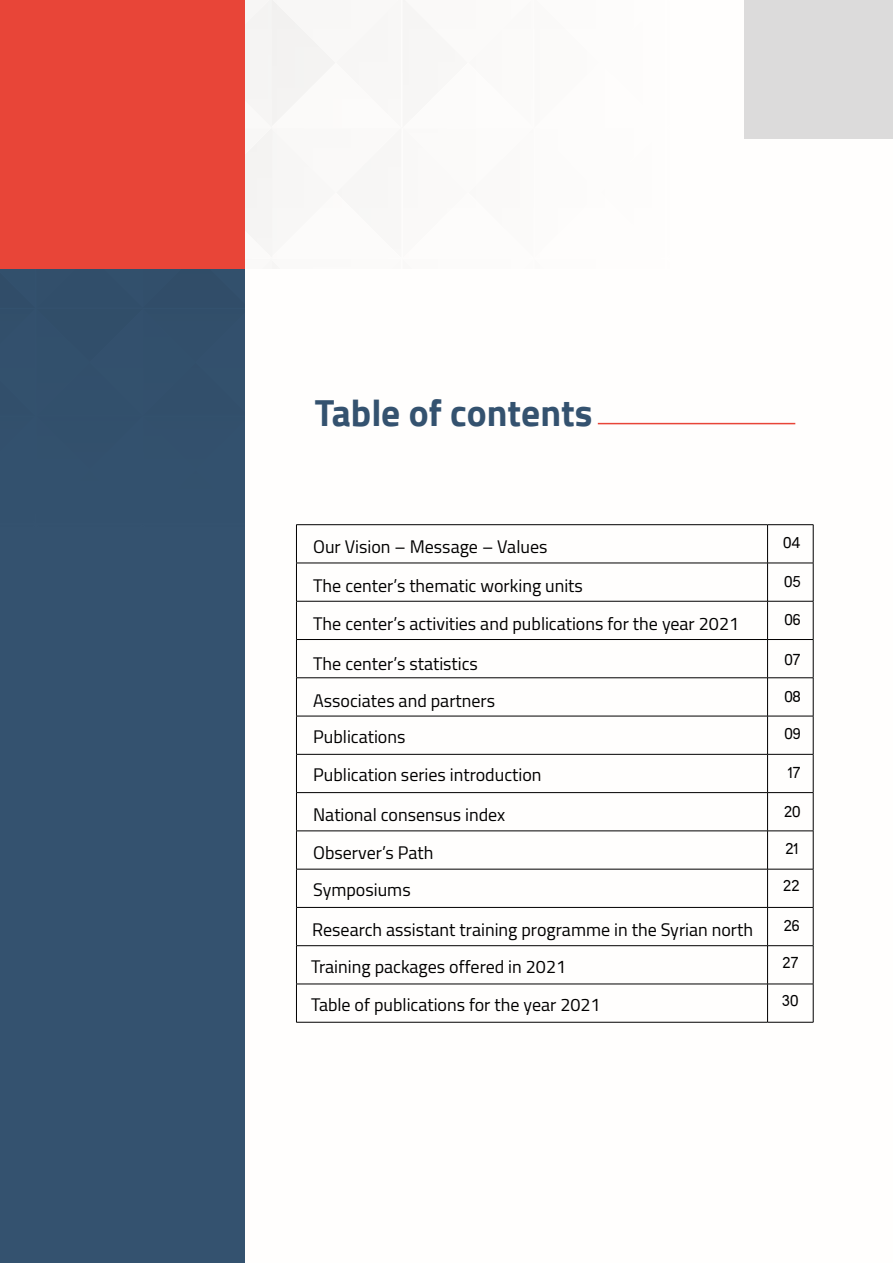
<style>
.page{position:relative;width:893px;height:1263px;background:#fff}
.page>*{position:absolute;margin:0;border:0;box-sizing:border-box;transform-origin:0 0}
.t1{font:700 37.5px "Cairo";color:#34526f}
.t2{font:18px/37.8px "Cairo";color:#000}
.t3{font:16.5px "Al Jazeera Arabic Regular";color:#000}
</style>
<div class="page">
<div style="left:0;top:0;width:244px;height:1263px;background:#34526f"></div>
<svg style="left:244px;top:0;width:554px;height:631px"></svg>
<div style="left:0;top:0;width:244px;height:269px;background:#e84538"></div>
<div style="left:744px;top:0;width:149px;height:138px;background:#dcdbdb"></div>
<hr style="left:598px;top:423px;width:197px;height:1px;background:#e84538">
<hr style="left:767px;top:524px;width:46px;height:1px;background:#000">
<hr style="left:813px;top:525px;width:1px;height:38px;background:#000">
<hr style="left:296px;top:524px;width:471px;height:1px;background:#000">
<hr style="left:767px;top:525px;width:1px;height:38px;background:#000">
<hr style="left:296px;top:525px;width:1px;height:38px;background:#000">
<hr style="left:767px;top:563px;width:46px;height:1px;background:#000">
<hr style="left:813px;top:563px;width:1px;height:38px;background:#000">
<hr style="left:296px;top:563px;width:471px;height:1px;background:#000">
<hr style="left:767px;top:563px;width:1px;height:38px;background:#000">
<hr style="left:296px;top:563px;width:1px;height:38px;background:#000">
<hr style="left:767px;top:601px;width:46px;height:1px;background:#000">
<hr style="left:813px;top:601px;width:1px;height:38px;background:#000">
<hr style="left:296px;top:601px;width:471px;height:1px;background:#000">
<hr style="left:767px;top:601px;width:1px;height:38px;background:#000">
<hr style="left:296px;top:601px;width:1px;height:38px;background:#000">
<hr style="left:813px;top:869px;width:1px;height:38px;background:#000">
<hr style="left:767px;top:869px;width:1px;height:38px;background:#000">
<hr style="left:296px;top:869px;width:1px;height:38px;background:#000">
<hr style="left:767px;top:907px;width:46px;height:1px;background:#000">
<hr style="left:813px;top:908px;width:1px;height:37px;background:#000">
<hr style="left:296px;top:907px;width:471px;height:1px;background:#000">
<hr style="left:767px;top:908px;width:1px;height:37px;background:#000">
<hr style="left:296px;top:908px;width:1px;height:37px;background:#000">
<hr style="left:767px;top:945px;width:46px;height:1px;background:#000">
<hr style="left:813px;top:946px;width:1px;height:38px;background:#000">
<hr style="left:296px;top:945px;width:471px;height:1px;background:#000">
<hr style="left:767px;top:946px;width:1px;height:38px;background:#000">
<hr style="left:296px;top:946px;width:1px;height:38px;background:#000">
<hr style="left:767px;top:984px;width:46px;height:1px;background:#000">
<hr style="left:813px;top:984px;width:1px;height:38px;background:#000">
<hr style="left:296px;top:984px;width:471px;height:1px;background:#000">
<hr style="left:767px;top:984px;width:1px;height:38px;background:#000">
<hr style="left:296px;top:984px;width:1px;height:38px;background:#000">
<hr style="left:767px;top:1022px;width:46px;height:1px;background:#000">
<hr style="left:296px;top:1022px;width:471px;height:1px;background:#000">
<hr style="left:767px;top:639px;width:46px;height:1px;background:#000">
<hr style="left:813px;top:640px;width:1px;height:37px;background:#000">
<hr style="left:296px;top:639px;width:471px;height:1px;background:#000">
<hr style="left:767px;top:640px;width:1px;height:37px;background:#000">
<hr style="left:296px;top:640px;width:1px;height:37px;background:#000">
<hr style="left:767px;top:677px;width:46px;height:1px;background:#000">
<hr style="left:813px;top:678px;width:1px;height:38px;background:#000">
<hr style="left:296px;top:677px;width:471px;height:1px;background:#000">
<hr style="left:767px;top:678px;width:1px;height:38px;background:#000">
<hr style="left:296px;top:678px;width:1px;height:38px;background:#000">
<hr style="left:767px;top:716px;width:46px;height:1px;background:#000">
<hr style="left:813px;top:716px;width:1px;height:38px;background:#000">
<hr style="left:296px;top:716px;width:471px;height:1px;background:#000">
<hr style="left:767px;top:716px;width:1px;height:38px;background:#000">
<hr style="left:296px;top:716px;width:1px;height:38px;background:#000">
<hr style="left:767px;top:754px;width:46px;height:1px;background:#000">
<hr style="left:813px;top:754px;width:1px;height:38px;background:#000">
<hr style="left:296px;top:754px;width:471px;height:1px;background:#000">
<hr style="left:767px;top:754px;width:1px;height:38px;background:#000">
<hr style="left:296px;top:754px;width:1px;height:38px;background:#000">
<hr style="left:767px;top:792px;width:46px;height:1px;background:#000">
<hr style="left:813px;top:793px;width:1px;height:38px;background:#000">
<hr style="left:296px;top:792px;width:471px;height:1px;background:#000">
<hr style="left:767px;top:793px;width:1px;height:38px;background:#000">
<hr style="left:296px;top:793px;width:1px;height:38px;background:#000">
<hr style="left:767px;top:831px;width:46px;height:1px;background:#000">
<hr style="left:813px;top:831px;width:1px;height:38px;background:#000">
<hr style="left:296px;top:831px;width:471px;height:1px;background:#000">
<hr style="left:767px;top:831px;width:1px;height:38px;background:#000">
<hr style="left:296px;top:831px;width:1px;height:38px;background:#000">
<hr style="left:767px;top:869px;width:46px;height:1px;background:#000">
<hr style="left:296px;top:869px;width:471px;height:1px;background:#000">
<h1 class="t1" style="left:315px;top:391px;width:279px">Table of contents</h1>
<p class="t2" style="left:313px;top:527px;width:427px;line-height:38.5px">Our Vision – Message – Values<br>The center’s thematic working units<br>The center’s activities and publications for the year 2021</p>
<p class="t3" style="left:783px;top:531px;width:19px">04</p>
<p class="t3" style="left:784px;top:569px;width:18px">05</p>
<p class="t3" style="left:784px;top:608px;width:17px">06</p>
<p class="t2" style="left:313px;top:645px;width:184px;line-height:36.6px">The center’s statistics<br>Associates and partners<br>Publications</p>
<p class="t3" style="left:784px;top:647px;width:18px">07</p>
<p class="t3" style="left:784px;top:685px;width:18px">08</p>
<p class="t3" style="left:784px;top:722px;width:18px">09</p>
<p class="t2" style="left:313px;top:756px;width:230px">Publication series introduction</p>
<p class="t3" style="left:788px;top:760px;width:14px">17</p>
<p class="t2" style="left:313px;top:795px;width:194px">National consensus index<br>Observer’s Path<br>Symposiums</p>
<p class="t2" style="left:311px;top:910px;width:444px">Research assistant training programme in the Syrian north<br>Training packages offered in 2021<br>Table of publications for the year 2021</p>
<p class="t3" style="left:784px;top:799px;width:18px">20</p>
<p class="t3" style="left:785px;top:837px;width:14px">21</p>
<p class="t3" style="left:783px;top:874px;width:18px">22</p>
<p class="t3" style="left:784px;top:913px;width:17px">26</p>
<p class="t3" style="left:783px;top:950px;width:17px">27</p>
<p class="t3" style="left:782px;top:989px;width:18px">30</p>
</div>
